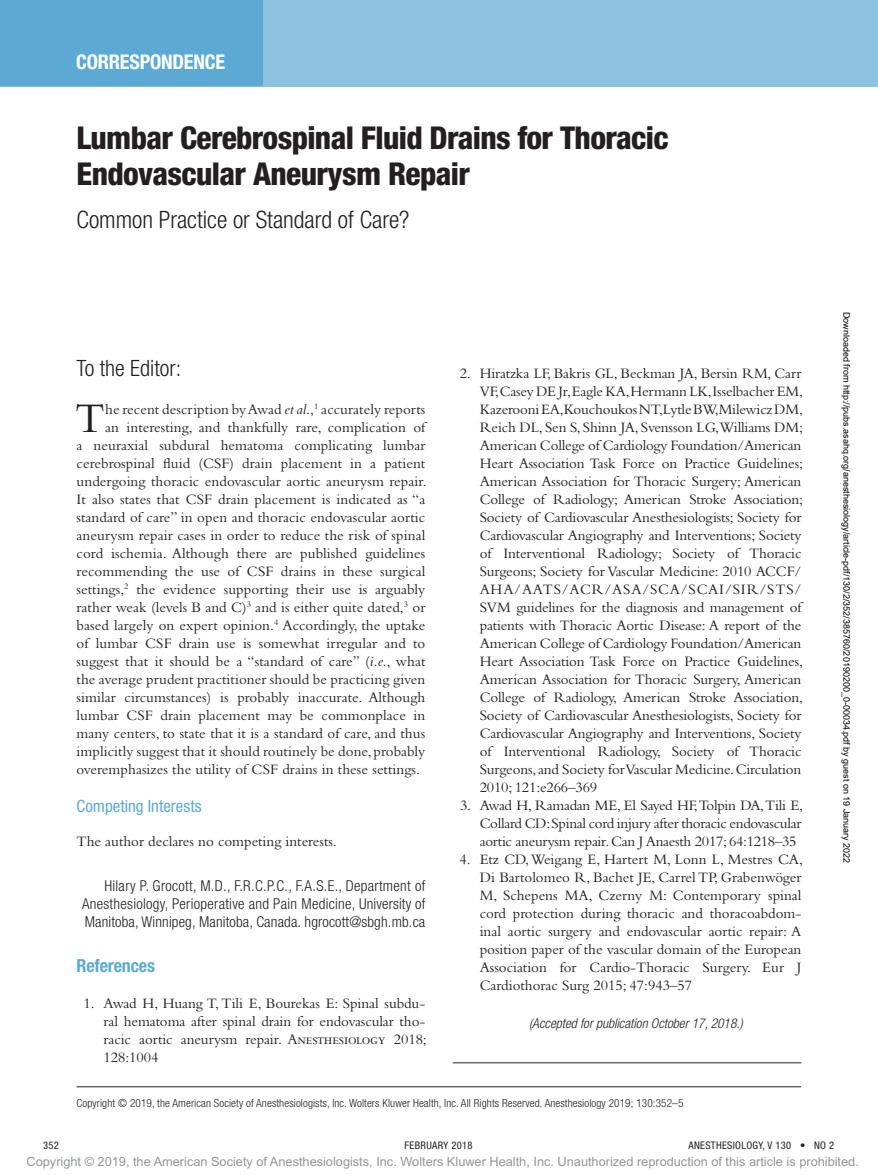
<style>
.page{position:relative;width:878px;height:1175px;background:#fff}
.page>*{position:absolute;margin:0;border:0;box-sizing:border-box;transform-origin:0 0}
.t1{font:43.95px "Bembo Std";color:#231f20}
.t2{font:800 condensed 31.5px/36px "Helvetica Neue LT Std";letter-spacing:-.02em;color:#231f20}
.t3{font:300 condensed 24px "Helvetica Neue LT Std";color:#231f20}
.t4{font:300 condensed 22.5px "Helvetica Neue LT Std";color:#231f20}
.t5{font:700 condensed 20.25px "Helvetica Neue LT Std";letter-spacing:-.01em;color:#fff}
.t6{font:700 condensed 18px "Helvetica Neue LT Std";color:#5caad4}
.t7{font:condensed 16.8px "Helvetica Neue LT Std";color:#5caad4}
.t8{font:15px/18px "Bembo Std";letter-spacing:.005em;color:#231f20;text-align:justify}
.t9{font:300 condensed 15px/18px "Helvetica Neue LT Std";letter-spacing:.01em;color:#231f20;text-align:justify}
.t10{font:italic 300 condensed 13.5px "Helvetica Neue LT Std";color:#231f20}
.t11{font:12.75px "Arial MT Std";color:#939598}
.t12{font:300 condensed 11.25px "Helvetica Neue LT Std";letter-spacing:.01em;color:#231f20}
.t13{font:condensed 10.5px "Helvetica Neue LT Std";letter-spacing:.03em;color:#231f20}
.t14{font:9px "Arial";color:#000}
.s1{font-style:italic}
</style>
<div class="page">
<div style="left:0;top:0;width:878px;height:86px;background:#8dc3e0"></div>
<div style="left:0;top:0;width:263px;height:86px;background:#5caad4"></div>
<hr style="left:452px;top:1062px;width:349px;height:1px;background:#231f20">
<hr style="left:77px;top:1086px;width:724px;height:1px;background:#231f20">
<h3 class="t5" style="left:76px;top:49px;width:151px">CORRESPONDENCE</h3>
<h2 class="t2" style="left:77px;top:120px;width:593px">Lumbar Cerebrospinal Fluid Drains for Thoracic<br>Endovascular Aneurysm Repair</h2>
<h3 class="t3" style="left:77px;top:205px;width:334px">Common Practice or Standard of Care?</h3>
<h3 class="t4" style="left:77px;top:355px;width:106px">To the Editor:</h3>
<h1 class="t1" style="left:75px;top:393px;width:31px">T</h1>
<p class="t8" style="left:105px;top:400px;width:322px">he recent description by Awad <span class="s1">et al</span>.,<sup>1</sup> accurately reports</p>
<p class="t8" style="left:479px;top:364px;width:325px;text-indent:-20px">2. Hiratzka LF, Bakris GL, Beckman JA, Bersin RM, Carr VF,Casey DE Jr,Eagle KA,Hermann LK,Isselbacher EM, Kazerooni EA,Kouchoukos NT,Lytle BW,Milewicz DM, Reich DL, Sen S, Shinn JA, Svensson LG,Williams DM; American College of Cardiology Foundation/American Heart Association Task Force on Practice Guidelines; American Association for Thoracic Surgery; American College of Radiology; American Stroke Association; Society of Cardiovascular Anesthesiologists; Society for Cardiovascular Angiography and Interventions; Society of Interventional Radiology; Society of Thoracic Surgeons; Society for Vascular Medicine: 2010 ACCF/ AHA/AATS/ACR/ASA/SCA/SCAI/SIR/STS/ SVM guidelines for the diagnosis and management of patients with Thoracic Aortic Disease: A report of the American College of Cardiology Foundation/American Heart Association Task Force on Practice Guidelines, American Association for Thoracic Surgery, American College of Radiology, American Stroke Association, Society of Cardiovascular Anesthesiologists, Society for Cardiovascular Angiography and Interventions, Society of Interventional Radiology, Society of Thoracic Surgeons, and Society for Vascular Medicine. Circulation 2010; 121:e266–369</p>
<p class="t8" style="left:479px;top:796px;width:325px;text-indent:-20px">3. Awad H, Ramadan ME, El Sayed HF, Tolpin DA, Tili E, Collard CD: Spinal cord injury after thoracic endovascular aortic aneurysm repair. Can J Anaesth 2017; 64:1218–35</p>
<p class="t8" style="left:479px;top:850px;width:325px;text-indent:-20px">4. Etz CD, Weigang E, Hartert M, Lonn L, Mestres CA, Di Bartolomeo R, Bachet JE, Carrel TP, Grabenwöger M, Schepens MA, Czerny M: Contemporary spinal cord protection during thoracic and thoracoabdom&shy;inal aortic surgery and endovascular aortic repair: A position paper of the vascular domain of the European Association for Cardio-Thoracic Surgery. Eur J Cardiothorac Surg 2015; 47:943–57</p>
<p class="t10" style="left:529px;top:1015px;width:215px">(Accepted for publication October 17, 2018.)</p>
<p class="t8" style="left:105px;top:418px;width:322px">an interesting, and thankfully rare, complication of</p>
<p class="t8" style="left:77px;top:436px;width:350px">a neuraxial subdural hematoma complicating lumbar</p>
<p class="t8" style="left:77px;top:454px;width:350px">cerebrospinal fluid (CSF) drain placement in a patient</p>
<p class="t8" style="left:77px;top:472px;width:352px">undergoing thoracic endovascular aortic aneurysm repair.</p>
<p class="t8" style="left:77px;top:490px;width:350px">It also states that CSF drain placement is indicated as “a</p>
<p class="t8" style="left:77px;top:508px;width:350px">standard of care” in open and thoracic endovascular aortic</p>
<p class="t8" style="left:77px;top:526px;width:350px">aneurysm repair cases in order to reduce the risk of spinal</p>
<p class="t8" style="left:77px;top:544px;width:350px">cord ischemia. Although there are published guidelines</p>
<p class="t8" style="left:77px;top:562px;width:350px">recommending the use of CSF drains in these surgical</p>
<p class="t8" style="left:77px;top:580px;width:350px">settings,<sup>2</sup> the evidence supporting their use is arguably</p>
<p class="t8" style="left:77px;top:598px;width:350px">rather weak (levels B and C)<sup>3</sup> and is either quite dated,<sup>3</sup> or</p>
<p class="t8" style="left:77px;top:616px;width:350px">based largely on expert opinion.<sup>4</sup> Accordingly, the uptake</p>
<p class="t8" style="left:77px;top:634px;width:350px">of lumbar CSF drain use is somewhat irregular and to</p>
<p class="t8" style="left:77px;top:652px;width:350px">suggest that it should be a “standard of care” (<span class="s1">i.e.</span>, what</p>
<p class="t8" style="left:77px;top:670px;width:350px">the average prudent practitioner should be practicing given</p>
<p class="t8" style="left:77px;top:688px;width:350px">similar circumstances) is probably inaccurate. Although</p>
<p class="t8" style="left:77px;top:706px;width:350px">lumbar CSF drain placement may be commonplace in</p>
<p class="t8" style="left:77px;top:724px;width:350px">many centers, to state that it is a standard of care, and thus</p>
<p class="t8" style="left:77px;top:742px;width:350px">implicitly suggest that it should routinely be done, probably</p>
<p class="t8" style="left:77px;top:760px;width:345px">overemphasizes the utility of CSF drains in these settings.</p>
<p class="t7" style="left:77px;top:796px;width:126px">Competing Interests</p>
<p class="t8" style="left:77px;top:832px;width:262px">The author declares no competing interests.</p>
<p class="t9" style="left:82px;top:877px;width:345px;text-indent:22px">Hilary P. Grocott, M.D., F.R.C.P.C., F.A.S.E., Department of Anesthesiology, Perioperative and Pain Medicine, University of Manitoba, Winnipeg, Manitoba, Canada. hgrocott@sbgh.mb.ca</p>
<p class="t6" style="left:77px;top:955px;width:80px">REFERENCES</p>
<p class="t8" style="left:104px;top:994px;width:325px;text-indent:-20px">1. Awad H, Huang T, Tili E, Bourekas E: Spinal subdu&shy;ral hematoma after spinal drain for endovascular tho&shy;racic aortic aneurysm repair. Anesthesiology 2018; 128:1004</p>
<p class="t12" style="left:77px;top:1097px;width:608px">Copyright © 2019, the American Society of Anesthesiologists, Inc. Wolters Kluwer Health, Inc. All Rights Reserved. Anesthesiology 2019; 130:352–5</p>
<p class="t14" style="left:850px;top:312px;width:553px;rotate:90deg">Downloaded from http://pubs.asahq.org/anesthesiology/article-pdf/130/2/352/385760/20190200_0-00034.pdf by guest on 19 January 2022</p>
<p class="t13" style="left:43px;top:1139px;width:17px">352</p>
<p class="t13" style="left:404px;top:1139px;width:69px">FEBRUARY 2018</p>
<p class="t13" style="left:688px;top:1139px;width:147px">ANESTHESIOLOGY, V 130 • NO 2</p>
<p class="t11" style="left:27px;top:1154px;width:833px">Copyright © 2019, the American Society of Anesthesiologists, Inc. Wolters Kluwer Health, Inc. Unauthorized reproduction of this article is prohibited.</p>
</div>
